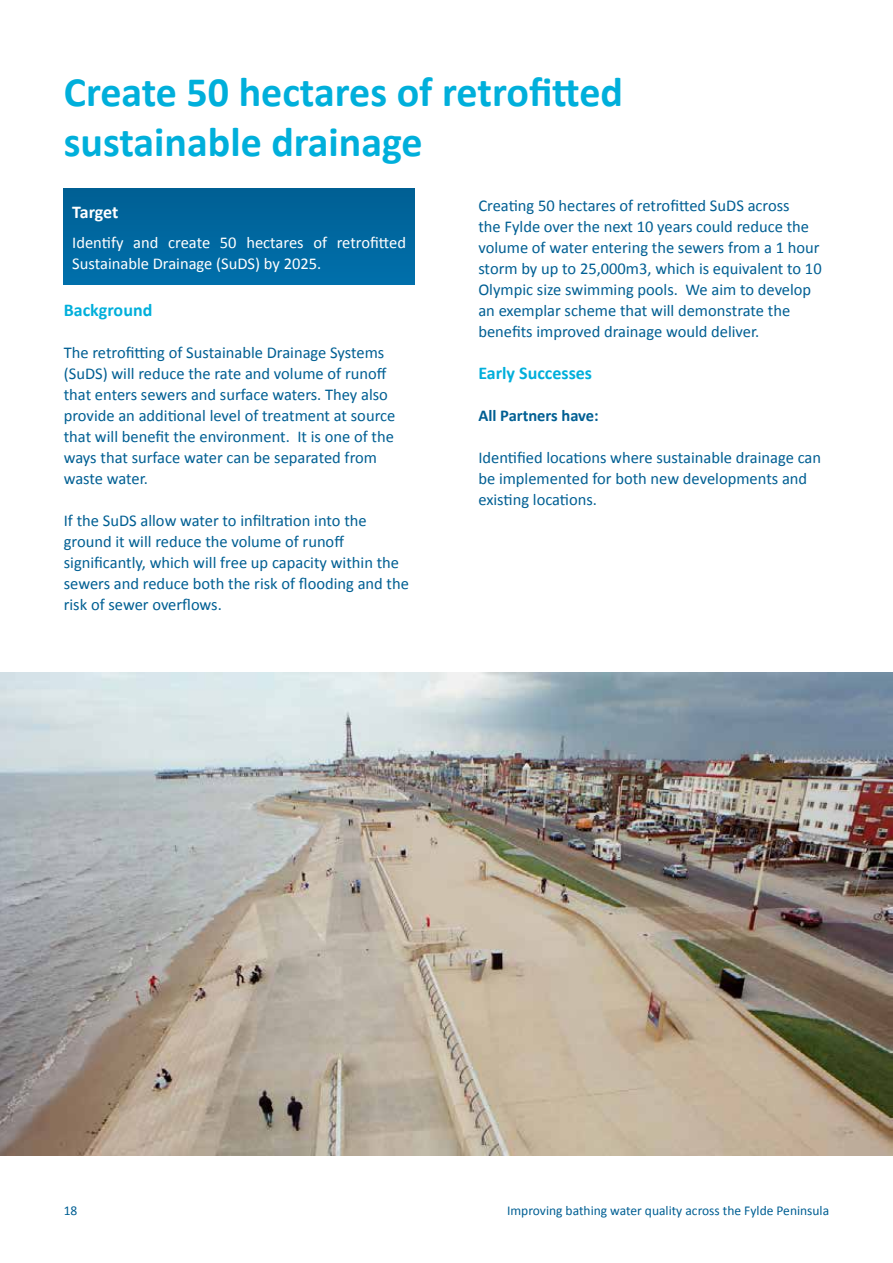
<style>
.page{position:relative;width:893px;height:1263px;background:#fff}
.page>*{position:absolute;margin:0;border:0;box-sizing:border-box;transform-origin:0 0}
.t1{font:700 42px/50.4px "Calibri";color:#00afdb}
.t2{font:700 18px "Calibri";color:#00afdb}
.t3{font:700 18px "Calibri";letter-spacing:-.01em;color:#fff}
.t4{font:16.5px/21px "Calibri";color:#005f93}
.t5{font:16.5px/21px "Calibri";color:#fff}
.t6{font:700 16.5px "Calibri";color:#005f93}
.t7{font:13.5px "Calibri";color:#005f93}
</style>
<div class="page">
<div style="left:64px;top:189px;width:351px;height:96px;background:#00679f"></div>
<img style="left:0;top:673px;width:893px;height:483px">
<h1 class="t1" style="left:64px;top:65px;width:561px">Create 50 hectares of retrofitted sustainable drainage</h1>
<p class="t3" style="left:72px;top:201px;width:48px">Target</p>
<p class="t5" style="left:72px;top:231px;width:335px">Identify and create 50 hectares of retrofitted<br>Sustainable Drainage (SuDS) by 2025.</p>
<p class="t2" style="left:64px;top:299px;width:90px">Background</p>
<p class="t4" style="left:64px;top:341px;width:333px">The retrofitting of Sustainable Drainage Systems (SuDS) will reduce the rate and volume of runoff that enters sewers and surface waters. They also provide an additional level of treatment at source that will benefit the environment. It is one of the ways that surface water can be separated from waste water.</p>
<p class="t4" style="left:64px;top:509px;width:347px">If the SuDS allow water to infiltration into the ground it will reduce the volume of runoff significantly, which will free up capacity within the sewers and reduce both the risk of flooding and the risk of sewer overflows.</p>
<p class="t4" style="left:478px;top:194px;width:345px">Creating 50 hectares of retrofitted SuDS across<br>the Fylde over the next 10 years could reduce the volume of water entering the sewers from a 1 hour storm by up to 25,000m3, which is equivalent to 10<br>Olympic size swimming pools. We aim to develop an exemplar scheme that will demonstrate the benefits improved drainage would deliver.</p>
<p class="t2" style="left:478px;top:362px;width:115px">Early Successes</p>
<p class="t6" style="left:478px;top:405px;width:122px">All Partners have:</p>
<p class="t4" style="left:478px;top:446px;width:344px">Identified locations where sustainable drainage can be implemented for both new developments and existing locations.</p>
<p class="t7" style="left:64px;top:1202px;width:15px">18</p>
<p class="t7" style="left:507px;top:1202px;width:324px">Improving bathing water quality across the Fylde Peninsula</p>
</div>
